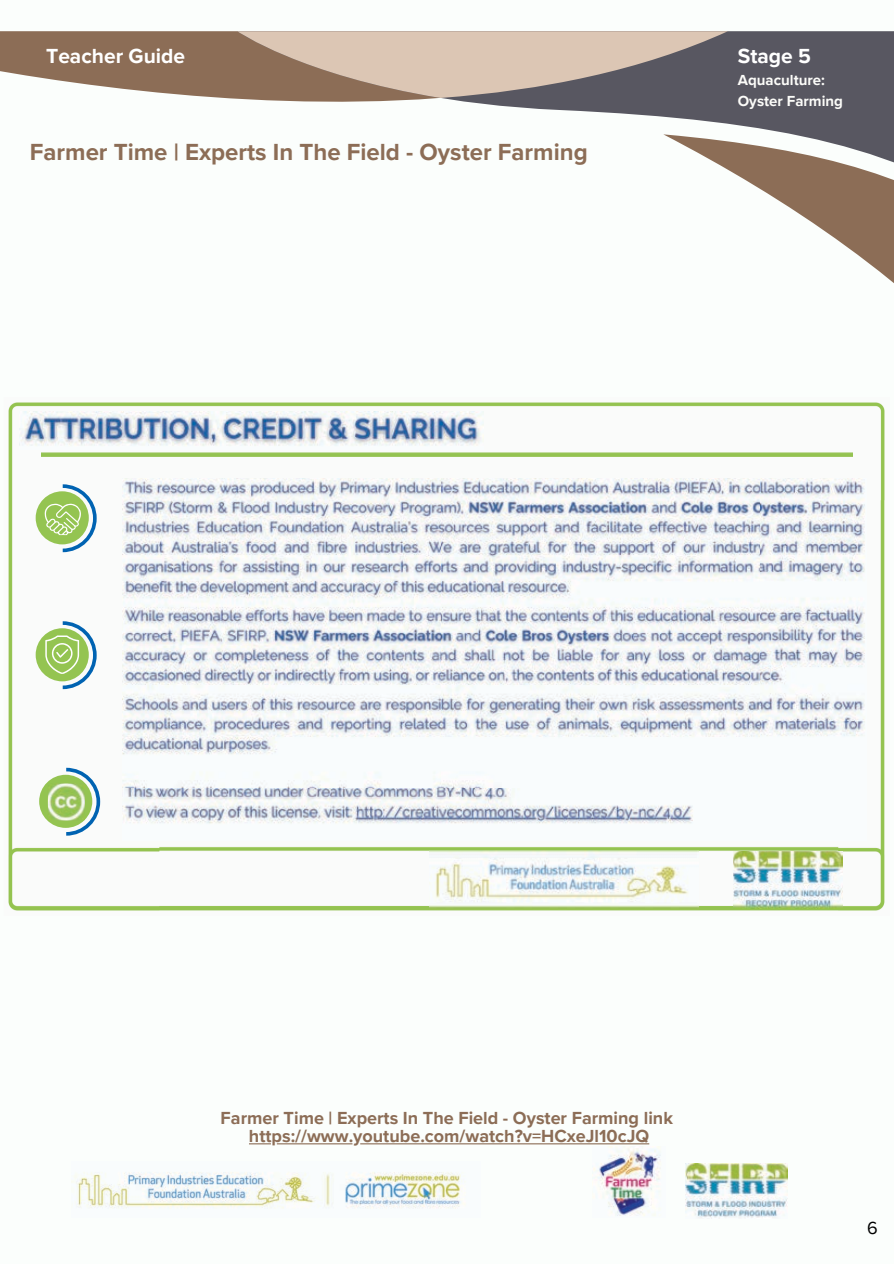
<style>
.page{position:relative;width:894px;height:1264px;background:#fff}
.page>*{position:absolute;margin:0;border:0;box-sizing:border-box;transform-origin:0 0}
.t1{font:700 24px "Proxima Nova";color:#8c6d56}
.t2{font:700 21px "Proxima Nova";color:#fff}
.t3{font:700 18px/18px "Proxima Nova";color:#8c6d56;text-align:center}
.t4{font:18px "Proxima Nova";color:#000}
.t5{font:700 15px/20.2px "Proxima Nova";color:#fcfcf9}
</style>
<div class="page">
<div style="left:0;top:0;width:893px;height:1263px;background:#fbfefc"></div>
<svg style="left:0;top:31px;width:237px;height:68px;fill:#8c6d56"></svg>
<svg style="left:237px;top:31px;width:656px;height:103px;fill:#585761"></svg>
<svg style="left:237px;top:31px;width:490px;height:67px;background:#b29f92"></svg>
<svg style="left:663px;top:134px;width:230px;height:149px"></svg>
<img style="left:685px;top:1163px;width:102px;height:54px">
<img style="left:71px;top:1172px;width:390px;height:36px">
<img style="left:593px;top:1146px;width:68px;height:70px">
<hr style="left:360px;top:1143px;width:289px;height:1px;background:#8c6d56">
<hr style="left:277px;top:1143px;width:75px;height:1px;background:#8c6d56">
<svg style="left:249px;top:1143px;width:22px;height:1px"></svg>
<img style="left:8px;top:402px;width:151px;height:509px">
<img style="left:159px;top:402px;width:726px;height:98px">
<img style="left:838px;top:500px;width:47px;height:411px">
<img style="left:159px;top:847px;width:679px;height:64px">
<img style="left:122px;top:478px;width:744px;height:363px">
<img style="left:19px;top:412px;width:464px;height:38px">
<hr style="left:42px;top:453px;width:810px;height:3px;background:#94c350">
<div style="left:36px;top:491px;width:53px;height:53px;background:#94c451;border-radius:27px"></div>
<svg style="left:44px;top:484px;width:53px;height:68px"></svg>
<div style="left:36px;top:628px;width:53px;height:53px;background:#94c451;border-radius:27px"></div>
<svg style="left:45px;top:621px;width:52px;height:68px"></svg>
<div style="left:39px;top:774px;width:53px;height:53px;background:#94c451;border-radius:27px"></div>
<svg style="left:66px;top:767px;width:34px;height:68px"></svg>
<img style="left:48px;top:783px;width:37px;height:37px">
<img style="left:429px;top:850px;width:269px;height:59px">
<img style="left:733px;top:851px;width:109px;height:57px">
<p class="t2" style="left:46px;top:44px;width:140px">Teacher Guide</p>
<h1 class="t1" style="left:30px;top:138px;width:559px">Farmer Time | Experts In The Field - Oyster Farming</h1>
<p class="t2" style="left:737px;top:44px;width:75px">Stage 5</p>
<p class="t5" style="left:737px;top:70px;width:107px">Aquaculture:<br>Oyster Farming</p>
<p class="t3" style="left:220px;top:1109px;width:453px">Farmer Time | Experts In The Field - Oyster Farming link https://www.youtube.com/watch?v=HCxeJl10cJQ</p>
<p class="t4" style="left:866px;top:1217px;width:12px">6</p>
</div>
